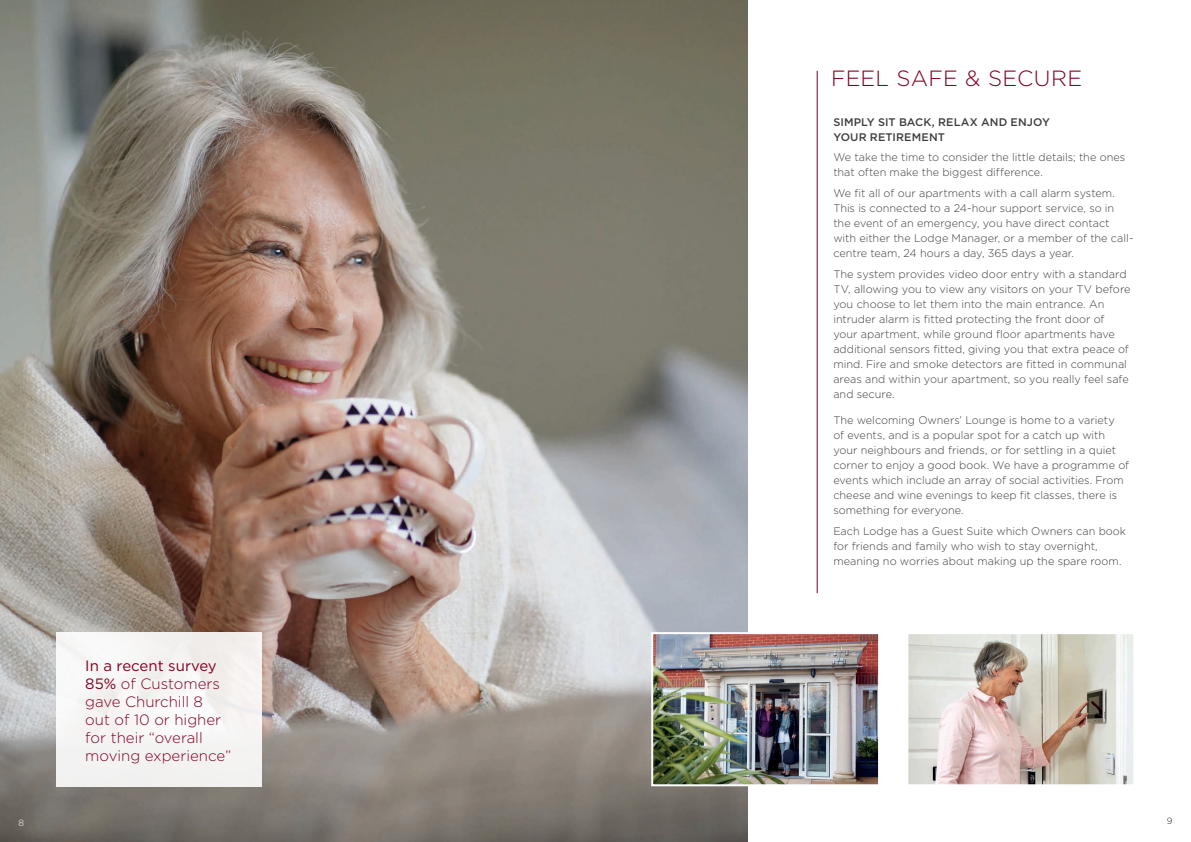
<style>
.page{position:relative;width:1191px;height:842px;background:#fff}
.page>*{position:absolute;margin:0;border:0;box-sizing:border-box;transform-origin:0 0}
.Headings_-_RED{font:300 22px "Gotham";letter-spacing:.005em;color:#7f0120}
.t1{font:300 15px/18px "Gotham";color:#7f0120}
.Body_copy_black{font:300 11px/15px "Gotham";color:#3e3e3f}
.Headings_-_RED-2{font:300 11px/15px "Gotham";color:#3e3e3f}
.Intro_subhead{font:500 11px/15px "Gotham";letter-spacing:.01em;color:#3e3e3f}
.t2{font:300 9px "Gotham";color:#fff}
.t3{font:300 9px "Gotham";color:#231f20}
.s1{font-weight:400}
</style>
<div class="page">
<img style="left:0;top:0;width:748px;height:842px">
<hr style="left:817px;top:71px;width:1px;height:522px;background:#7f0120">
<img style="left:654px;top:635px;width:223px;height:148px">
<div style="left:651px;top:632px;width:229px;height:154px;border:2px solid #fff"></div>
<img style="left:909px;top:635px;width:223px;height:148px">
<div style="left:906px;top:632px;width:229px;height:154px;border:2px solid #fff"></div>
<div style="left:57px;top:632px;width:205px;height:154px;background:#f4f3f2"></div>
<p class="Headings_-_RED" style="left:831px;top:65px;width:253px">FEEL SAFE &amp; SECURE</p>
<p class="t1" style="left:85px;top:656px;width:147px"><span class="s1">In a recent survey<br>85%</span> of Customers gave Churchill 8 out of 10 or higher for their “overall moving experience”</p>
<p class="Intro_subhead" style="left:833px;top:114px;width:218px">SIMPLY SIT BACK, RELAX AND ENJOY<br>YOUR RETIREMENT</p>
<p class="Body_copy_black" style="left:833px;top:150px;width:293px">We take the time to consider the little details; the ones that often make the biggest difference.</p>
<p class="Body_copy_black" style="left:833px;top:185px;width:301px">We fit all of our apartments with a call alarm system.<br>This is connected to a 24-hour support service, so in the event of an emergency, you have direct contact with either the Lodge Manager, or a member of the call&shy;centre team, 24 hours a day, 365 days a year.</p>
<p class="Headings_-_RED-2" style="left:833px;top:266px;width:299px">The system provides video door entry with a standard TV, allowing you to view any visitors on your TV before you choose to let them into the main entrance. An intruder alarm is fitted protecting the front door of your apartment, while ground floor apartments have additional sensors fitted, giving you that extra peace of mind. Fire and smoke detectors are fitted in communal areas and within your apartment, so you really feel safe and secure.</p>
<p class="Body_copy_black" style="left:833px;top:412px;width:297px">The welcoming Owners’ Lounge is home to a variety<br>of events, and is a popular spot for a catch up with your neighbours and friends, or for settling in a quiet corner to enjoy a good book. We have a programme of events which include an array of social activities. From cheese and wine evenings to keep fit classes, there is something for everyone.</p>
<p class="Body_copy_black" style="left:833px;top:523px;width:294px">Each Lodge has a Guest Suite which Owners can book for friends and family who wish to stay overnight, meaning no worries about making up the spare room.</p>
<p class="t2" style="left:18px;top:817px;width:7px">8</p>
<p class="t3" style="left:1166px;top:815px;width:7px">9</p>
</div>
